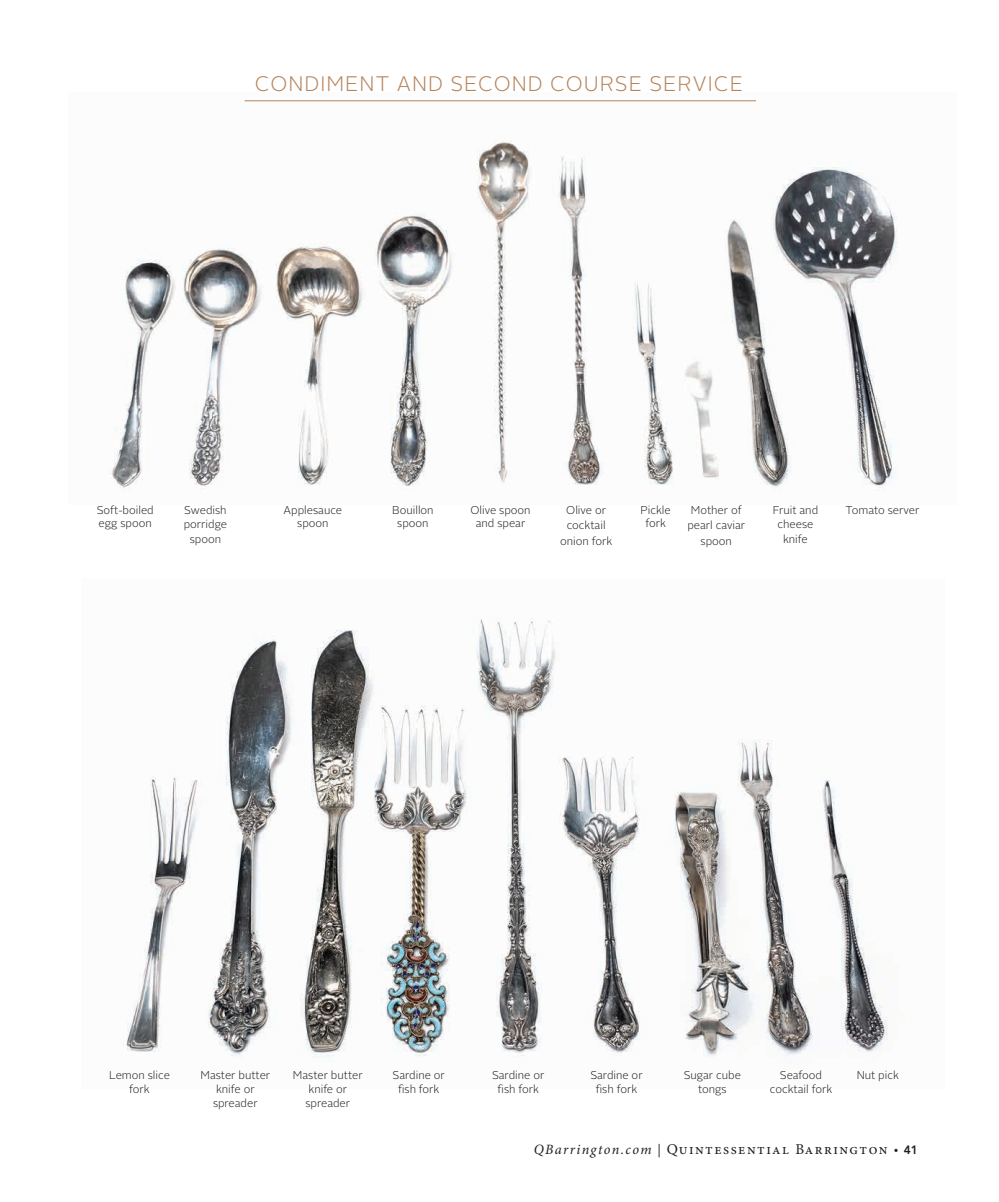
<style>
.page{position:relative;width:999px;height:1202px;background:#fff}
.page>*{position:absolute;margin:0;border:0;box-sizing:border-box;transform-origin:0 0}
.t1{font:300 21px "Alright Sans";letter-spacing:.05em;color:#b5835a}
.t2{font:15px "Minion Pro";letter-spacing:.1em;color:#231f20}
.t3{font:300 11.25px/13.6px "Alright Sans";color:#231f20;text-align:center}
.s1{font-style:italic;font-size:14.25px}
.s2{font-size:13.5px}
.s3{font-size:12px}
.s4{font-family:"Avenir LT Std";font-weight:800;font-size:12px}
</style>
<div class="page">
<img style="left:109px;top:100px;width:789px;height:390px">
<img style="left:123px;top:618px;width:765px;height:439px">
<hr style="left:245px;top:101px;width:511px;height:1px;background:#b5835a">
<h1 class="t1" style="left:255px;top:69px;width:490px">CONDIMENT AND SECOND COURSE SERVICE</h1>
<p class="t3" style="left:97px;top:503px;width:59px;text-align:left">Soft-boiled egg spoon</p>
<p class="t3" style="left:471px;top:503px;width:62px">Olive spoon and spear</p>
<p class="t3" style="left:184px;top:502px;width:45px;line-height:14.9px">Swedish porridge spoon</p>
<p class="t3" style="left:284px;top:503px;width:60px">Applesauce spoon</p>
<p class="t3" style="left:392px;top:503px;width:43px">Bouillon spoon</p>
<p class="t3" style="left:687px;top:502px;width:59px;line-height:15.6px">Mother of pearl caviar spoon</p>
<p class="t3" style="left:641px;top:503px;width:32px">Pickle fork</p>
<p class="t3" style="left:560px;top:502px;width:54px;line-height:15.6px">Olive or cocktail onion fork</p>
<p class="t3" style="left:773px;top:503px;width:47px">Fruit and</p>
<p class="t3" style="left:846px;top:503px;width:75px">Tomato server</p>
<p class="t3" style="left:777px;top:517px;width:38px;line-height:14.9px">cheese knife</p>
<p class="t3" style="left:109px;top:1068px;width:62px">Lemon slice fork</p>
<p class="t3" style="left:492px;top:1068px;width:54px">Sardine or fish fork</p>
<p class="t3" style="left:293px;top:1068px;width:71px">Master butter knife or spreader</p>
<p class="t3" style="left:393px;top:1068px;width:54px">Sardine or fish fork</p>
<p class="t3" style="left:201px;top:1068px;width:71px">Master butter knife or spreader</p>
<p class="t3" style="left:590px;top:1068px;width:54px">Sardine or fish fork</p>
<p class="t3" style="left:780px;top:1068px;width:44px">Seafood</p>
<p class="t3" style="left:857px;top:1068px;width:44px">Nut pick</p>
<p class="t3" style="left:684px;top:1068px;width:59px">Sugar cube tongs</p>
<p class="t3" style="left:770px;top:1082px;width:64px">cocktail fork</p>
<h2 class="t2" style="left:534px;top:1140px;width:386px"><span class="s1">QBarrington.com</span> <span class="s2">|</span> Quintessential Barrington <span class="s3">•</span> <span class="s4">41</span></h2>
</div>
